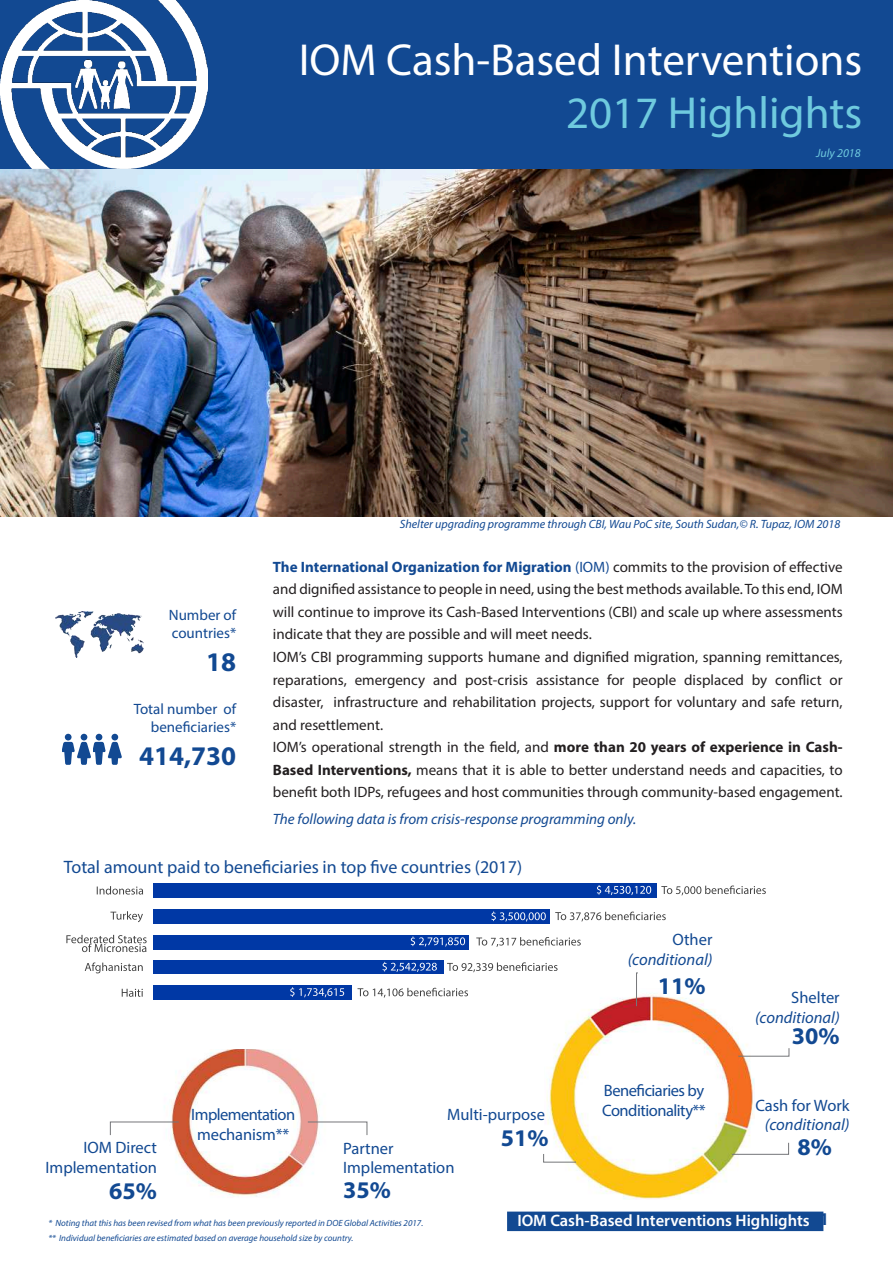
<style>
.page{position:relative;width:893px;height:1263px;background:#fff}
.page>*{position:absolute;margin:0;border:0;box-sizing:border-box;transform-origin:0 0}
.t1{font:45px "Myriad Pro";color:#fff}
.t2{font:45px "Myriad Pro";color:#6fcade}
.t3{font:700 27px "Myriad Pro";color:#124992}
.t4{font:700 24px "Myriad Pro";color:#124992}
.t5{font:18px "Myriad Pro";color:#124992}
.t6{font:16.5px/19.8px "Myriad Pro";color:#124992;text-align:right}
.t7{font:italic 16.5px "Myriad Pro";color:#124992}
.t8{font:600 16.5px "Myriad Pro";color:#fff}
.t9{font:16.5px/19.8px "Myriad Pro";letter-spacing:-.03em;color:#124992}
.t10{font:16.5px/19.8px "Myriad Pro";letter-spacing:-.035em;color:#124992;text-align:center}
.t11{font:15px/22.5px "Myriad Pro";color:#231f20}
.t12{font:italic 15px "Myriad Pro";color:#124992}
.t13{font:15px/18px "Myriad Pro";color:#124992;text-align:right}
.t14{font:italic 12px "Myriad Pro";color:#124992}
.t15{font:italic 12px "Myriad Pro";color:#6fcade}
.t16{font:italic 9px/15px "Myriad Pro";color:#124992}
.s1{font-weight:700;color:#124992}
.s2{color:#124992}
.s3{font-weight:700}
.s4{font-weight:700;font-size:18px;color:#124992}
</style>
<div class="page">
<div style="left:507px;top:1211px;width:316px;height:20px;background:#124992"></div>
<img style="left:66px;top:883px;width:700px;height:117px">
<div style="left:154px;top:883px;width:502px;height:14px;background:#0038a5"></div>
<div style="left:154px;top:910px;width:396px;height:13px;background:#0038a5"></div>
<div style="left:154px;top:935px;width:314px;height:14px;background:#0038a5"></div>
<div style="left:154px;top:960px;width:289px;height:14px;background:#0038a5"></div>
<img style="left:154px;top:985px;width:197px;height:14px">
<img style="left:544px;top:988px;width:210px;height:211px">
<div style="left:0;top:0;width:892px;height:169px;background:#124992"></div>
<img style="left:0;top:0;width:207px;height:169px">
<svg style="left:63px;top:733px;width:59px;height:32px"></svg>
<img style="left:164px;top:1049px;width:156px;height:148px">
<svg style="left:307px;top:1121px;width:61px;height:15px"></svg>
<svg style="left:110px;top:1121px;width:69px;height:15px"></svg>
<img style="left:55px;top:612px;width:89px;height:45px">
<svg style="left:737px;top:1047px;width:53px;height:10px"></svg>
<svg style="left:731px;top:1142px;width:58px;height:13px"></svg>
<svg style="left:543px;top:1153px;width:34px;height:10px"></svg>
<div style="left:601px;top:1083px;width:106px;height:34px;background:#fff"></div>
<img style="left:0;top:169px;width:892px;height:348px">
<svg style="left:636px;top:972px;width:3px;height:35px"></svg>
<h1 class="t1" style="left:299px;top:32px;width:565px">IOM Cash-Based Interventions</h1>
<h1 class="t2" style="left:566px;top:85px;width:298px">2017 Highlights</h1>
<p class="t15" style="left:816px;top:145px;width:46px">July 2018</p>
<p class="t13" style="left:169px;top:606px;width:69px;text-align:left">Number of countries*</p>
<h2 class="t3" style="left:206px;top:645px;width:31px">18</h2>
<p class="t13" style="left:134px;top:699px;width:104px">Total number of beneficiaries*</p>
<h2 class="t3" style="left:139px;top:738px;width:98px">414,730</h2>
<p class="t14" style="left:400px;top:516px;width:442px">Shelter upgrading programme through CBI, Wau PoC site, South Sudan,© R. Tupaz, IOM 2018</p>
<p class="t11" style="left:273px;top:555px;width:571px"><span class="s1">The International Organization for Migration</span> <span class="s2">(IOM)</span> commits to the provision of effective and dignified assistance to people in need, using the best methods available. To this end, IOM will continue to improve its Cash-Based Interventions (CBI) and scale up where assessments indicate that they are possible and will meet needs.<br>IOM’s CBI programming supports humane and dignified migration, spanning remittances, reparations, emergency and post-crisis assistance for people displaced by conflict or disaster, infrastructure and rehabilitation projects, support for voluntary and safe return, and resettlement.<br>IOM’s operational strength in the field, and <span class="s3">more than 20 years of experience in Cash-Based Interventions,</span> means that it is able to better understand needs and capacities, to benefit both IDPs, refugees and host communities through community-based engagement.</p>
<p class="t12" style="left:273px;top:809px;width:365px">The following data is from crisis-response programming only.</p>
<p class="t5" style="left:64px;top:856px;width:460px">Total amount paid to beneficiaries in top five countries (2017)</p>
<p class="t6" style="left:45px;top:1138px;width:113px">IOM Direct<br>Implementation</p>
<h3 class="t4" style="left:109px;top:1175px;width:49px">65%</h3>
<p class="t10" style="left:191px;top:1104px;width:105px">Implementation mechanism**</p>
<p class="t6" style="left:447px;top:1104px;width:99px">Multi-purpose</p>
<h3 class="t4" style="left:501px;top:1122px;width:49px">51%</h3>
<p class="t6" style="left:343px;top:1138px;width:113px;text-align:left">Partner<br>Implementation</p>
<h3 class="t4" style="left:343px;top:1174px;width:49px">35%</h3>
<p class="t6" style="left:672px;top:929px;width:41px">Other</p>
<p class="t7" style="left:628px;top:949px;width:86px">(conditional)</p>
<h3 class="t4" style="left:658px;top:970px;width:49px">11%</h3>
<p class="t9" style="left:602px;top:1080px;width:105px">Beneficiaries by<br>Conditionality**</p>
<p class="t6" style="left:791px;top:987px;width:50px">Shelter</p>
<p class="t7" style="left:755px;top:1007px;width:86px">(conditional)</p>
<h3 class="t4" style="left:792px;top:1020px;width:49px">30%</h3>
<p class="t6" style="left:755px;top:1095px;width:96px">Cash for Work</p>
<p class="t7" style="left:765px;top:1114px;width:86px">(conditional)</p>
<h3 class="t4" style="left:797px;top:1131px;width:36px">8%</h3>
<p class="t16" style="left:48px;top:1215px;width:376px">* Noting that this has been revised from what has been previously reported in DOE Global Activities 2017. ** Individual beneficiaries are estimated based on average household size by country.</p>
<p class="t8" style="left:517px;top:1210px;width:313px">IOM Cash-Based Interventions Highlights <span class="s4">1</span></p>
</div>
